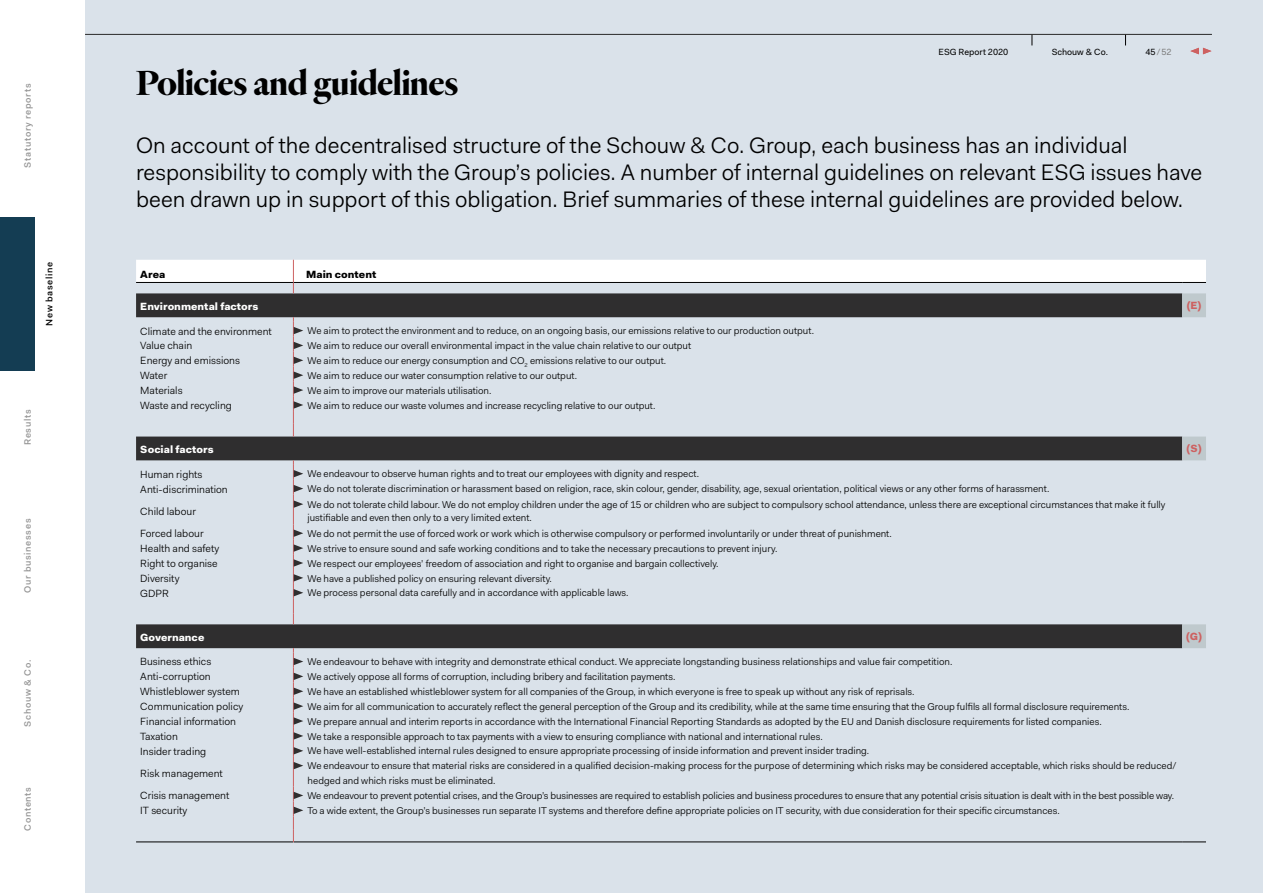
<style>
.page{position:relative;width:1263px;height:893px;background:#fff}
.page>*{position:absolute;margin:0;border:0;box-sizing:border-box;transform-origin:0 0}
.t1{font:700 36px "Heldane Display";color:#000}
.t2{font:22.5px/27px "Fakt Blond";color:#000}
.t3{font:10.5px "Fakt Blond";color:#000}
.t4{font:900 10.5px "Fakt";color:#fff}
.t5{font:900 10.5px "Fakt";color:#000}
.t6{font:900 10.5px "Fakt";color:#cd6161}
.t7{font:9.9px/13.5px "Fakt Blond";color:#000}
.t8{font:500 9.3px "Fakt";letter-spacing:.07em;color:#939393}
.t9{font:500 9.3px "Fakt";letter-spacing:.07em;color:#000}
.t10{font:9px "Fakt";color:#000}
.t11{font:9px "Fakt";color:#7c7c7c}
.s1{color:#000}
</style>
<div class="page">
<div style="left:85px;top:0;width:1178px;height:893px;background:#dae2ea"></div>
<hr style="left:136px;top:842px;width:157px;height:1px;background:#000">
<hr style="left:294px;top:842px;width:888px;height:1px;background:#000">
<svg style="left:1182px;top:842px;width:24px;height:1px"></svg>
<hr style="left:293px;top:757px;width:1px;height:30px;background:#cd6161">
<svg style="left:136px;top:260px;width:1070px;height:509px"></svg>
<svg style="left:293px;top:787px;width:10px;height:55px"></svg>
<hr style="left:85px;top:34px;width:1127px;height:1px;background:#292929">
<div style="left:0;top:217px;width:34px;height:153px;background:#143d53"></div>
<svg style="left:1190px;top:48px;width:21px;height:6px"></svg>
<p class="t8" style="left:21px;top:168px;width:86px;rotate:-90deg">Statutory reports</p>
<p class="t9" style="left:43px;top:326px;width:65px;rotate:-90deg">New baseline</p>
<p class="t8" style="left:21px;top:445px;width:37px;rotate:-90deg">Results</p>
<p class="t8" style="left:21px;top:593px;width:76px;rotate:-90deg">Our businesses</p>
<p class="t8" style="left:21px;top:727px;width:68px;rotate:-90deg">Schouw &amp; Co.</p>
<p class="t8" style="left:21px;top:831px;width:45px;rotate:-90deg">Contents</p>
<p class="t10" style="left:938px;top:46px;width:71px">ESG Report 2020</p>
<p class="t10" style="left:1052px;top:46px;width:58px">Schouw &amp; Co.</p>
<p class="t11" style="left:1145px;top:46px;width:28px"><span class="s1">45</span>/52</p>
<h1 class="t1" style="left:136px;top:61px;width:324px">Policies and guidelines</h1>
<p class="t2" style="left:136px;top:131px;width:1068px">On account of the decentralised structure of the Schouw &amp; Co. Group, each business has an individual responsibility to comply with the Group’s policies. A number of internal guidelines on relevant ESG issues have been drawn up in support of this obligation. Brief summaries of these internal guidelines are provided below.</p>
<p class="t5" style="left:140px;top:268px;width:26px">Area</p>
<p class="t5" style="left:306px;top:268px;width:72px">Main content</p>
<p class="t4" style="left:140px;top:299px;width:120px">Environmental factors</p>
<p class="t6" style="left:1187px;top:298px;width:16px">(E)</p>
<p class="t3" style="left:140px;top:324px;width:133px">Climate and the environment</p>
<p class="t7" style="left:308px;top:324px;width:508px">We aim to protect the environment and to reduce, on an ongoing basis, our emissions relative to our production output.</p>
<p class="t3" style="left:140px;top:339px;width:53px">Value chain</p>
<p class="t7" style="left:308px;top:339px;width:385px">We aim to reduce our overall environmental impact in the value chain relative to our output</p>
<p class="t3" style="left:140px;top:354px;width:101px">Energy and emissions</p>
<p class="t7" style="left:308px;top:354px;width:360px">We aim to reduce our energy consumption and CO<sub>2</sub> emissions relative to our output.</p>
<p class="t3" style="left:140px;top:369px;width:29px">Water</p>
<p class="t7" style="left:308px;top:369px;width:271px">We aim to reduce our water consumption relative to our output.</p>
<p class="t3" style="left:140px;top:383px;width:44px">Materials</p>
<p class="t7" style="left:308px;top:384px;width:185px">We aim to improve our materials utilisation.</p>
<p class="t3" style="left:140px;top:398px;width:93px">Waste and recycling</p>
<p class="t7" style="left:308px;top:398px;width:350px">We aim to reduce our waste volumes and increase recycling relative to our output.</p>
<p class="t4" style="left:140px;top:442px;width:75px">Social factors</p>
<p class="t6" style="left:1187px;top:441px;width:16px">(S)</p>
<p class="t3" style="left:140px;top:467px;width:64px">Human rights</p>
<p class="t7" style="left:308px;top:467px;width:393px">We endeavour to observe human rights and to treat our employees with dignity and respect.</p>
<p class="t3" style="left:140px;top:482px;width:89px">Anti-discrimination</p>
<p class="t7" style="left:308px;top:482px;width:743px">We do not tolerate discrimination or harassment based on religion, race, skin colour, gender, disability, age, sexual orientation, political views or any other forms of harassment.</p>
<p class="t3" style="left:140px;top:504px;width:57px">Child labour</p>
<p class="t7" style="left:308px;top:498px;width:859px">We do not tolerate child labour. We do not employ children under the age of 15 or children who are subject to compulsory school attendance, unless there are exceptional circumstances that make it fully justifiable and even then only to a very limited extent.</p>
<p class="t3" style="left:140px;top:527px;width:65px">Forced labour</p>
<p class="t7" style="left:308px;top:527px;width:586px">We do not permit the use of forced work or work which is otherwise compulsory or performed involuntarily or under threat of punishment.</p>
<p class="t3" style="left:140px;top:541px;width:81px">Health and safety</p>
<p class="t7" style="left:308px;top:542px;width:471px">We strive to ensure sound and safe working conditions and to take the necessary precautions to prevent injury.</p>
<p class="t3" style="left:140px;top:556px;width:79px">Right to organise</p>
<p class="t7" style="left:308px;top:556px;width:412px">We respect our employees’ freedom of association and right to organise and bargain collectively.</p>
<p class="t3" style="left:140px;top:571px;width:41px">Diversity</p>
<p class="t7" style="left:308px;top:571px;width:246px">We have a published policy on ensuring relevant diversity.</p>
<p class="t3" style="left:140px;top:586px;width:30px">GDPR</p>
<p class="t7" style="left:308px;top:586px;width:323px">We process personal data carefully and in accordance with applicable laws.</p>
<p class="t4" style="left:140px;top:630px;width:66px">Governance</p>
<p class="t6" style="left:1186px;top:629px;width:17px">(G)</p>
<p class="t3" style="left:140px;top:655px;width:73px">Business ethics</p>
<p class="t7" style="left:308px;top:655px;width:646px">We endeavour to behave with integrity and demonstrate ethical conduct. We appreciate longstanding business relationships and value fair competition.</p>
<p class="t3" style="left:140px;top:670px;width:72px">Anti-corruption</p>
<p class="t7" style="left:308px;top:670px;width:369px">We actively oppose all forms of corruption, including bribery and facilitation payments.</p>
<p class="t3" style="left:140px;top:685px;width:101px">Whistleblower system</p>
<p class="t7" style="left:308px;top:685px;width:608px">We have an established whistleblower system for all companies of the Group, in which everyone is free to speak up without any risk of reprisals.</p>
<p class="t3" style="left:140px;top:699px;width:104px">Communication policy</p>
<p class="t7" style="left:308px;top:700px;width:823px">We aim for all communication to accurately reflect the general perception of the Group and its credibility, while at the same time ensuring that the Group fulfils all formal disclosure requirements.</p>
<p class="t3" style="left:140px;top:714px;width:97px">Financial information</p>
<p class="t7" style="left:308px;top:714px;width:796px">We prepare annual and interim reports in accordance with the International Financial Reporting Standards as adopted by the EU and Danish disclosure requirements for listed companies.</p>
<p class="t3" style="left:140px;top:729px;width:39px">Taxation</p>
<p class="t7" style="left:308px;top:729px;width:517px">We take a responsible approach to tax payments with a view to ensuring compliance with national and international rules.</p>
<p class="t3" style="left:140px;top:744px;width:67px">Insider trading</p>
<p class="t7" style="left:308px;top:744px;width:563px">We have well-established internal rules designed to ensure appropriate processing of inside information and prevent insider trading.</p>
<p class="t3" style="left:140px;top:766px;width:84px">Risk management</p>
<p class="t7" style="left:308px;top:758px;width:870px;line-height:15px">We endeavour to ensure that material risks are considered in a qualified decision-making process for the purpose of determining which risks may be considered acceptable, which risks should be reduced/ hedged and which risks must be eliminated.</p>
<p class="t3" style="left:140px;top:789px;width:91px">Crisis management</p>
<p class="t7" style="left:308px;top:789px;width:868px">We endeavour to prevent potential crises, and the Group’s businesses are required to establish policies and business procedures to ensure that any potential crisis situation is dealt with in the best possible way.</p>
<p class="t3" style="left:140px;top:804px;width:49px">IT security</p>
<p class="t7" style="left:308px;top:804px;width:754px">To a wide extent, the Group’s businesses run separate IT systems and therefore define appropriate policies on IT security, with due consideration for their specific circumstances.</p>
</div>
